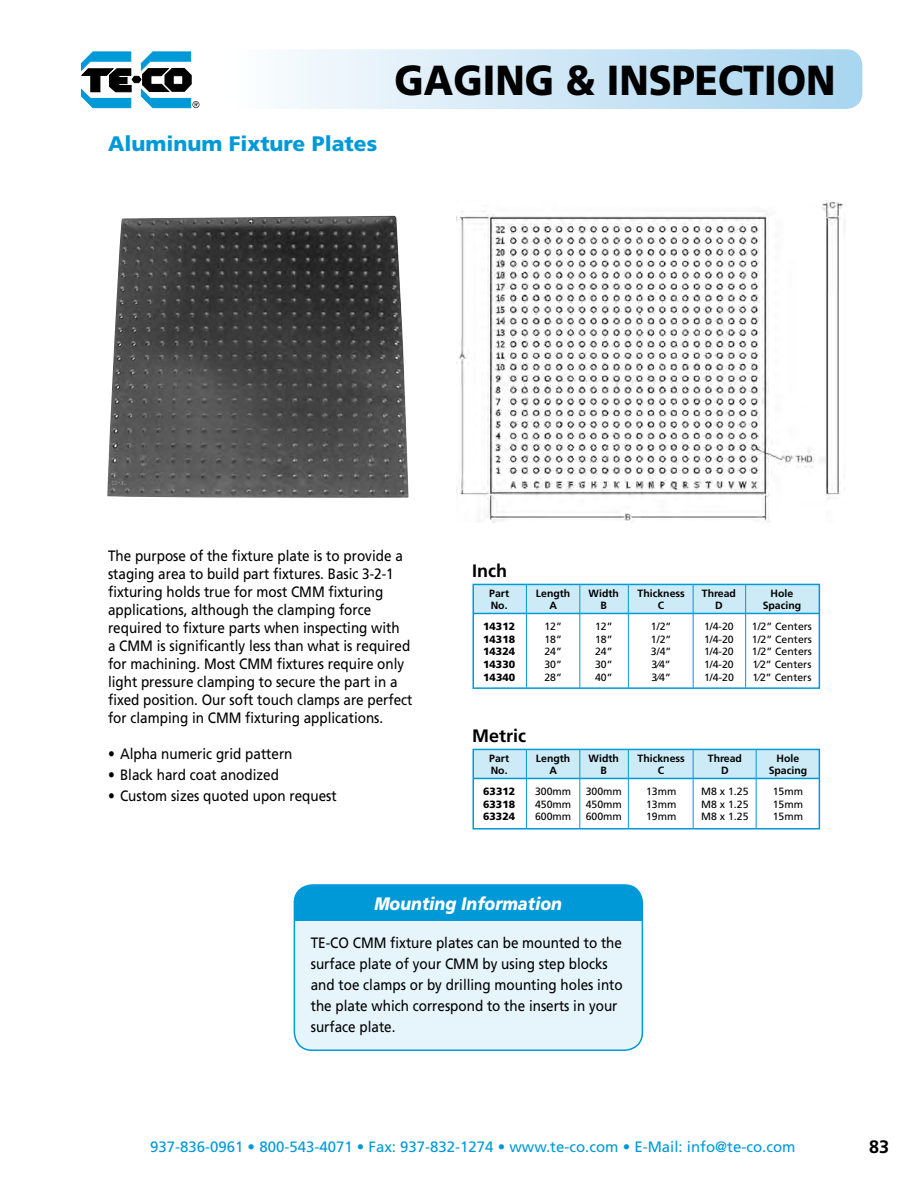
<style>
.page{position:relative;width:918px;height:1188px;background:#fff}
.page>*{position:absolute;margin:0;border:0;box-sizing:border-box;transform-origin:0 0}
.t1{font:900 42px "Frutiger";color:#000;scale:.9 1}
.t2{font:900 21px "Frutiger";color:#0099d8}
.t3{font:italic 900 18px "Frutiger";color:#fff;scale:.9 1}
.t4{font:700 18px "Frutiger";color:#000}
.t5{font:15px/18px "Frutiger";color:#000;scale:.9 1}
.t6{font:15px "Frutiger";color:#0099d8}
.t7{font:10.5px "Frutiger";color:#000}
.t8{font:700 10.5px "Frutiger";color:#000}
.t9{font:900 10.5px "Frutiger";color:#000}
</style>
<div class="page">
<div style="left:224px;top:49px;width:638px;height:60px;background:linear-gradient(to right,#fdfdfe,#a8d4ef);border-radius:16px"></div>
<svg style="left:81px;top:52px;width:118px;height:56px"></svg>
<img style="left:107px;top:216px;width:302px;height:282px">
<div style="left:473px;top:585px;width:346px;height:29px;background:#ccebf7"></div>
<hr style="left:473px;top:613px;width:346px;height:1px;background:#0099d8">
<div style="left:472px;top:584px;width:348px;height:105px;border:2px solid #0099d8"></div>
<hr style="left:526px;top:585px;width:1px;height:103px;background:#0099d8">
<hr style="left:579px;top:584px;width:1px;height:104px;background:#0099d8">
<hr style="left:628px;top:585px;width:1px;height:103px;background:#0099d8">
<hr style="left:693px;top:585px;width:1px;height:103px;background:#0099d8">
<hr style="left:745px;top:585px;width:1px;height:103px;background:#0099d8">
<div style="left:473px;top:750px;width:346px;height:29px;background:#ccebf7"></div>
<hr style="left:473px;top:778px;width:346px;height:1px;background:#0099d8">
<div style="left:472px;top:749px;width:348px;height:81px;border:2px solid #0099d8"></div>
<hr style="left:526px;top:749px;width:1px;height:80px;background:#0099d8">
<hr style="left:579px;top:749px;width:1px;height:80px;background:#0099d8">
<hr style="left:628px;top:749px;width:1px;height:80px;background:#0099d8">
<hr style="left:693px;top:749px;width:1px;height:80px;background:#0099d8">
<hr style="left:756px;top:749px;width:1px;height:80px;background:#0099d8">
<div style="left:294px;top:885px;width:348px;height:165px;background:#e6f5fb;border-radius:18px"></div>
<div style="left:294px;top:885px;width:348px;height:36px;background:#0099d8"></div>
<div style="left:294px;top:884px;width:349px;height:167px;border:2px solid #0099d8;border-radius:18px"></div>
<img style="left:456px;top:201px;width:387px;height:322px">
<h2 class="t2" style="left:108px;top:131px;width:271px">Aluminum Fixture Plates</h2>
<h1 class="t1" style="left:395px;top:55px;width:492px">GAGING &amp; INSPECTION</h1>
<p class="t5" style="left:108px;top:547px;width:340px">The purpose of the fixture plate is to provide a staging area to build part fixtures. Basic 3-2-1 fixturing holds true for most CMM fixturing applications, although the clamping force required to fixture parts when inspecting with<br>a CMM is significantly less than what is required for machining. Most CMM fixtures require only light pressure clamping to secure the part in a fixed position. Our soft touch clamps are perfect for clamping in CMM fixturing applications.</p>
<p class="t5" style="left:108px;top:745px;width:207px">• Alpha numeric grid pattern</p>
<p class="t5" style="left:108px;top:766px;width:192px">• Black hard coat anodized</p>
<p class="t5" style="left:108px;top:787px;width:256px">• Custom sizes quoted upon request</p>
<p class="t4" style="left:472px;top:560px;width:36px">Inch</p>
<p class="t8" style="left:489px;top:587px;width:21px">Part</p>
<p class="t8" style="left:536px;top:587px;width:36px">Length</p>
<p class="t8" style="left:589px;top:587px;width:32px">Width</p>
<p class="t8" style="left:638px;top:587px;width:49px">Thickness</p>
<p class="t8" style="left:702px;top:587px;width:36px">Thread</p>
<p class="t8" style="left:771px;top:587px;width:24px">Hole</p>
<p class="t8" style="left:491px;top:600px;width:18px">No.</p>
<p class="t8" style="left:549px;top:600px;width:9px">A</p>
<p class="t8" style="left:601px;top:600px;width:8px">B</p>
<p class="t8" style="left:658px;top:600px;width:8px">C</p>
<p class="t8" style="left:715px;top:600px;width:9px">D</p>
<p class="t8" style="left:763px;top:600px;width:40px">Spacing</p>
<p class="t9" style="left:483px;top:620px;width:34px">14312</p>
<p class="t7" style="left:544px;top:620px;width:19px">12”</p>
<p class="t7" style="left:595px;top:620px;width:19px">12”</p>
<p class="t7" style="left:651px;top:620px;width:22px">1/2”</p>
<p class="t7" style="left:704px;top:620px;width:31px">1/4-20</p>
<p class="t7" style="left:752px;top:620px;width:62px">1/2” Centers</p>
<p class="t9" style="left:483px;top:633px;width:34px">14318</p>
<p class="t7" style="left:544px;top:633px;width:19px">18”</p>
<p class="t7" style="left:595px;top:633px;width:19px">18”</p>
<p class="t7" style="left:651px;top:633px;width:22px">1/2”</p>
<p class="t7" style="left:704px;top:633px;width:31px">1/4-20</p>
<p class="t7" style="left:752px;top:633px;width:62px">1/2” Centers</p>
<p class="t9" style="left:483px;top:645px;width:34px">14324</p>
<p class="t7" style="left:544px;top:646px;width:19px">24”</p>
<p class="t7" style="left:595px;top:646px;width:19px">24”</p>
<p class="t7" style="left:651px;top:646px;width:22px">3/4”</p>
<p class="t7" style="left:704px;top:646px;width:31px">1/4-20</p>
<p class="t7" style="left:752px;top:646px;width:62px">1/2” Centers</p>
<p class="t9" style="left:483px;top:658px;width:34px">14330</p>
<p class="t7" style="left:544px;top:658px;width:19px">30”</p>
<p class="t7" style="left:595px;top:658px;width:19px">30”</p>
<p class="t7" style="left:652px;top:658px;width:21px">3⁄4”</p>
<p class="t7" style="left:704px;top:658px;width:31px">1/4-20</p>
<p class="t7" style="left:752px;top:658px;width:60px">1⁄2” Centers</p>
<p class="t9" style="left:483px;top:671px;width:34px">14340</p>
<p class="t7" style="left:544px;top:671px;width:19px">28”</p>
<p class="t7" style="left:595px;top:671px;width:19px">40”</p>
<p class="t7" style="left:652px;top:671px;width:21px">3⁄4”</p>
<p class="t7" style="left:704px;top:671px;width:31px">1/4-20</p>
<p class="t7" style="left:752px;top:671px;width:60px">1⁄2” Centers</p>
<p class="t4" style="left:472px;top:725px;width:55px">Metric</p>
<p class="t8" style="left:489px;top:752px;width:21px">Part</p>
<p class="t8" style="left:536px;top:752px;width:36px">Length</p>
<p class="t8" style="left:589px;top:752px;width:32px">Width</p>
<p class="t8" style="left:638px;top:752px;width:49px">Thickness</p>
<p class="t8" style="left:708px;top:752px;width:36px">Thread</p>
<p class="t8" style="left:777px;top:752px;width:24px">Hole</p>
<p class="t8" style="left:491px;top:765px;width:18px">No.</p>
<p class="t8" style="left:549px;top:765px;width:9px">A</p>
<p class="t8" style="left:601px;top:765px;width:8px">B</p>
<p class="t8" style="left:658px;top:765px;width:8px">C</p>
<p class="t8" style="left:721px;top:765px;width:9px">D</p>
<p class="t8" style="left:769px;top:765px;width:40px">Spacing</p>
<p class="t9" style="left:483px;top:785px;width:34px">63312</p>
<p class="t7" style="left:535px;top:785px;width:38px">300mm</p>
<p class="t7" style="left:586px;top:785px;width:38px">300mm</p>
<p class="t7" style="left:646px;top:785px;width:32px">13mm</p>
<p class="t7" style="left:701px;top:785px;width:49px">M8 x 1.25</p>
<p class="t7" style="left:773px;top:785px;width:32px">15mm</p>
<p class="t9" style="left:483px;top:798px;width:34px">63318</p>
<p class="t7" style="left:535px;top:798px;width:38px">450mm</p>
<p class="t7" style="left:586px;top:798px;width:38px">450mm</p>
<p class="t7" style="left:646px;top:798px;width:32px">13mm</p>
<p class="t7" style="left:701px;top:798px;width:49px">M8 x 1.25</p>
<p class="t7" style="left:773px;top:798px;width:32px">15mm</p>
<p class="t9" style="left:483px;top:810px;width:34px">63324</p>
<p class="t7" style="left:535px;top:811px;width:38px">600mm</p>
<p class="t7" style="left:586px;top:811px;width:38px">600mm</p>
<p class="t7" style="left:646px;top:811px;width:32px">19mm</p>
<p class="t7" style="left:701px;top:811px;width:49px">M8 x 1.25</p>
<p class="t7" style="left:773px;top:811px;width:32px">15mm</p>
<p class="t3" style="left:374px;top:893px;width:210px">Mounting Information</p>
<p class="t5" style="left:311px;top:932px;width:348px;line-height:21px">TE-CO CMM fixture plates can be mounted to the surface plate of your CMM by using step blocks and toe clamps or by drilling mounting holes into the plate which correspond to the inserts in your surface plate.</p>
<p class="t6" style="left:150px;top:1138px;width:647px">937-836-0961 • 800-543-4071 • Fax: 937-832-1274 • www.te-co.com • E-Mail: info@te-co.com</p>
<p class="t4" style="left:869px;top:1137px;width:22px">83</p>
</div>
